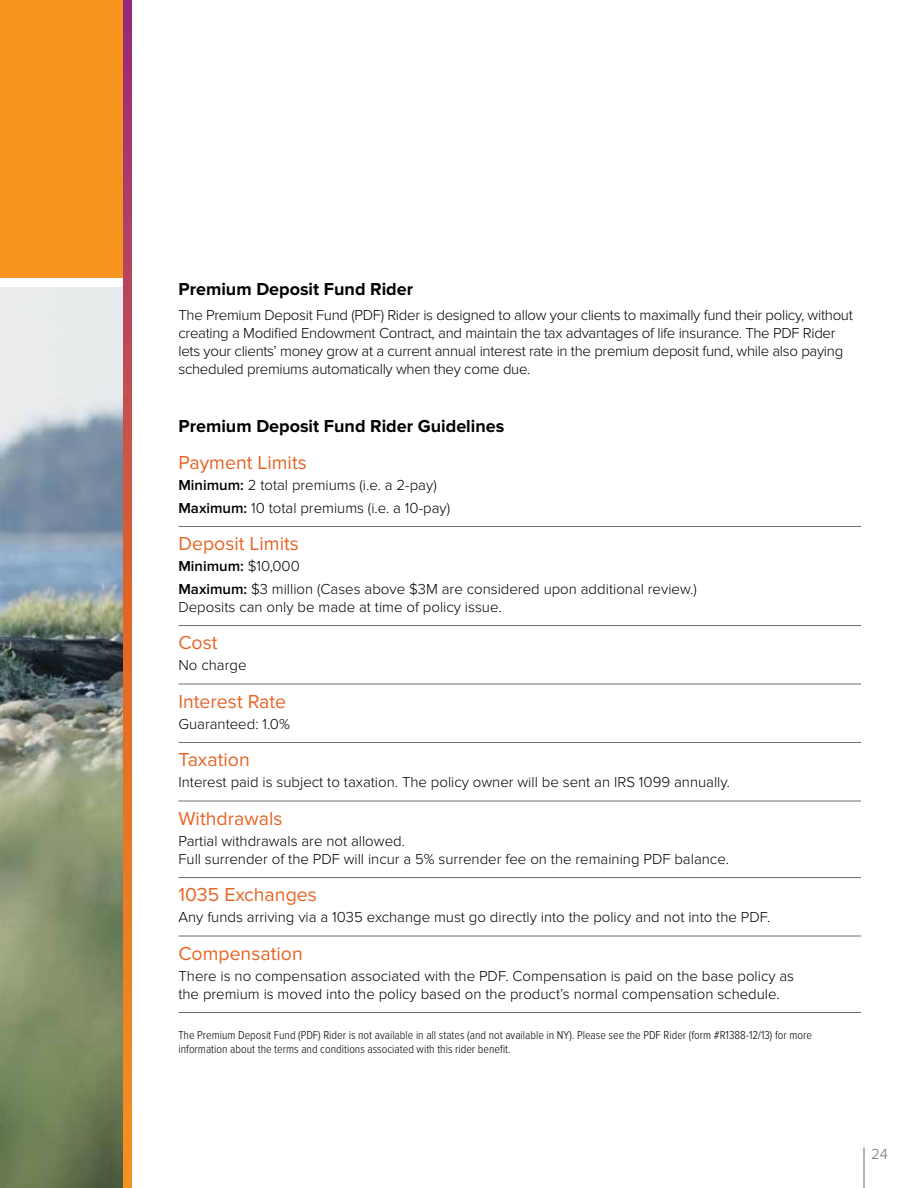
<style>
.page{position:relative;width:918px;height:1188px;background:#fff}
.page>*{position:absolute;margin:0;border:0;box-sizing:border-box;transform-origin:0 0}
.t1{font:19.5px "Proxima Nova";color:#e76425}
.t2{font:700 18px "Proxima Nova";color:#000}
.t3{font:300 15px/22.5px "Proxima Nova";color:#000}
.t4{font:300 15px/18px "Proxima Nova";letter-spacing:-.02em;color:#000}
.t5{font:300 15px "Proxima Nova";color:#6d6e71}
.t6{font:300 12px/13.5px "Proxima Nova Cond";color:#000}
.s1{font-weight:600}
</style>
<div class="page">
<div style="left:0;top:0;width:125px;height:278px;background:#f7941e"></div>
<img style="left:0;top:287px;width:123px;height:901px">
<svg style="left:123px;top:0;width:9px;height:1188px;background:#d1603e"></svg>
<hr style="left:178px;top:526px;width:683px;height:1px;background:#6d6e71">
<hr style="left:178px;top:625px;width:683px;height:1px;background:#6d6e71">
<hr style="left:178px;top:684px;width:683px;height:1px;background:#6d6e71">
<hr style="left:178px;top:742px;width:683px;height:1px;background:#6d6e71">
<hr style="left:178px;top:801px;width:683px;height:1px;background:#6d6e71">
<hr style="left:178px;top:877px;width:683px;height:1px;background:#6d6e71">
<hr style="left:178px;top:936px;width:683px;height:1px;background:#6d6e71">
<hr style="left:178px;top:1012px;width:683px;height:1px;background:#6d6e71">
<hr style="left:864px;top:1148px;width:1px;height:40px;background:#6d6e71">
<p class="t2" style="left:178px;top:279px;width:236px">Premium Deposit Fund Rider</p>
<p class="t4" style="left:178px;top:306px;width:676px">The Premium Deposit Fund (PDF) Rider is designed to allow your clients to maximally fund their policy, without creating a Modified Endowment Contract, and maintain the tax advantages of life insurance. The PDF Rider lets your clients’ money grow at a current annual interest rate in the premium deposit fund, while also paying scheduled premiums automatically when they come due.</p>
<p class="t2" style="left:178px;top:415px;width:327px">Premium Deposit Fund Rider Guidelines</p>
<h1 class="t1" style="left:178px;top:451px;width:130px">Payment Limits</h1>
<p class="t3" style="left:178px;top:474px;width:273px"><span class="s1">Minimum:</span> 2 total premiums (i.e. a 2-pay)<br><span class="s1">Maximum:</span> 10 total premiums (i.e. a 10-pay)</p>
<h1 class="t1" style="left:178px;top:532px;width:122px">Deposit Limits</h1>
<p class="t3" style="left:178px;top:555px;width:520px"><span class="s1">Minimum:</span> $10,000<br><span class="s1">Maximum:</span> $3 million (Cases above $3M are considered upon additional review.)</p>
<p class="t3" style="left:178px;top:596px;width:325px">Deposits can only be made at time of policy issue.</p>
<h1 class="t1" style="left:178px;top:631px;width:41px">Cost</h1>
<p class="t3" style="left:178px;top:654px;width:70px">No charge</p>
<h1 class="t1" style="left:178px;top:690px;width:109px">Interest Rate</h1>
<p class="t3" style="left:178px;top:713px;width:113px">Guaranteed: 1.0%</p>
<h1 class="t1" style="left:178px;top:748px;width:73px">Taxation</h1>
<p class="t3" style="left:178px;top:771px;width:553px">Interest paid is subject to taxation. The policy owner will be sent an IRS 1099 annually.</p>
<h1 class="t1" style="left:178px;top:807px;width:106px">Withdrawals</h1>
<p class="t3" style="left:178px;top:832px;width:552px;line-height:18px">Partial withdrawals are not allowed.<br>Full surrender of the PDF will incur a 5% surrender fee on the remaining PDF balance.</p>
<h1 class="t1" style="left:178px;top:883px;width:140px">1035 Exchanges</h1>
<p class="t3" style="left:178px;top:906px;width:594px">Any funds arriving via a 1035 exchange must go directly into the policy and not into the PDF.</p>
<h1 class="t1" style="left:178px;top:942px;width:126px">Compensation</h1>
<p class="t3" style="left:178px;top:967px;width:617px;line-height:18px">There is no compensation associated with the PDF. Compensation is paid on the base policy as the premium is moved into the policy based on the product’s normal compensation schedule.</p>
<p class="t6" style="left:178px;top:1029px;width:635px">The Premium Deposit Fund (PDF) Rider is not available in all states (and not available in NY). Please see the PDF Rider (form #R1388-12/13) for more information about the terms and conditions associated with this rider benefit.</p>
<p class="t5" style="left:871px;top:1146px;width:18px">24</p>
</div>
